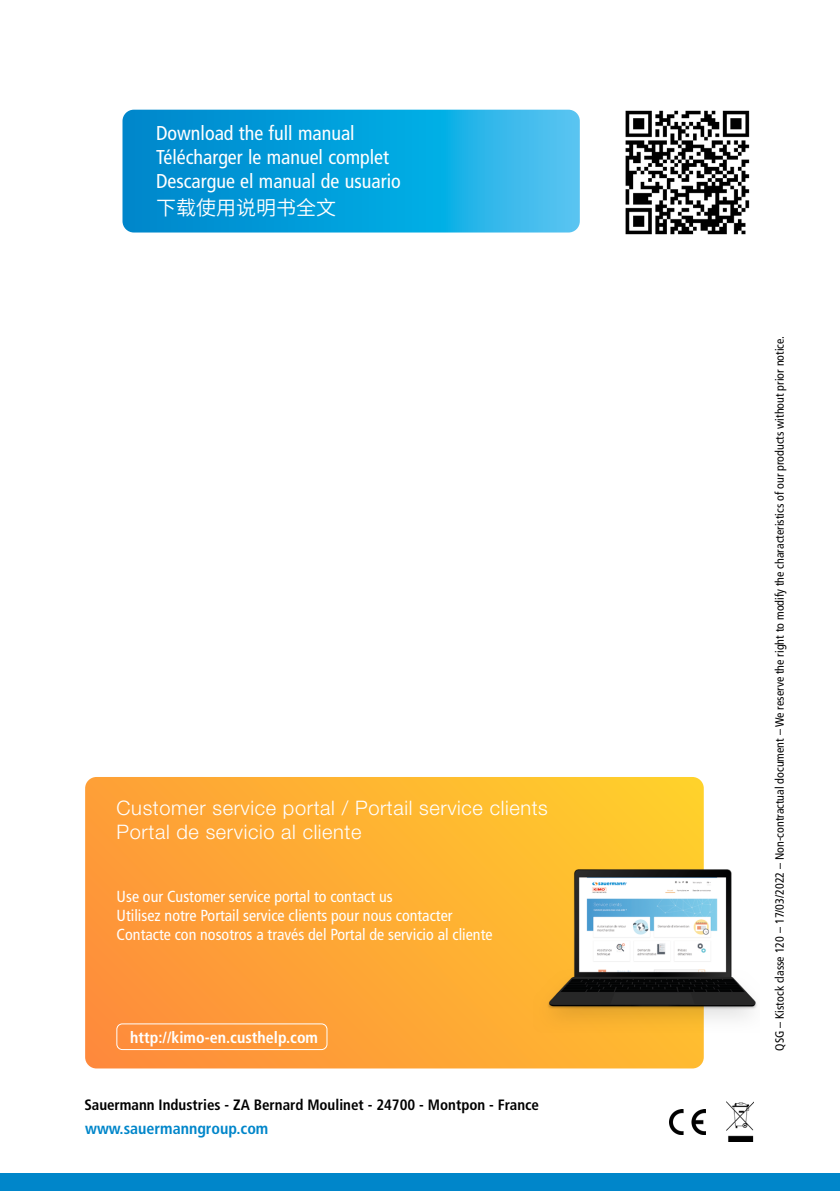
<style>
.page{position:relative;width:840px;height:1191px;background:#fff}
.page>*{position:absolute;margin:0;border:0;box-sizing:border-box;transform-origin:0 0}
.t1{font:condensed 20px/24px "Frutiger LT Std";color:#fff}
.t2{font:300 20px/24px "Helvetica Neue LT Std";letter-spacing:.03em;color:#fff}
.t3{font:20px "Source Han Sans CN";color:#fff}
.t4{font:condensed 16px/19.2px "Frutiger LT Std";color:#fff}
.t5{font:700 condensed 16px "Frutiger LT Std";color:#fff}
.t6{font:700 condensed 16px "Frutiger LT Std";color:#0086ca}
.t7{font:700 condensed 15px "Frutiger LT Std";color:#000}
.t8{font:condensed 12px "Frutiger LT Std";color:#000}
</style>
<div class="page">
<div style="left:0;top:1173px;width:839px;height:18px;background:#0086ca"></div>
<img style="left:669px;top:1109px;width:35px;height:25px">
<img style="left:726px;top:1101px;width:26px;height:40px">
<svg style="left:85px;top:777px;width:618px;height:291px;background:#fea934"></svg>
<div style="left:116px;top:1023px;width:211px;height:27px;border:1px solid #fff;border-radius:5px"></div>
<img style="left:532px;top:850px;width:225px;height:182px">
<svg style="left:122px;top:110px;width:457px;height:122px;background:#11a4de"></svg>
<img style="left:625px;top:110px;width:125px;height:125px">
<p class="t1" style="left:156px;top:121px;width:246px">Download the full manual<br>Télécharger le manuel complet<br>Descargue el manual de usuario</p>
<p class="t3" style="left:156px;top:196px;width:181px">下载使用说明书全文</p>
<p class="t2" style="left:116px;top:796px;width:432px">Customer service portal / Portail service clients<br>Portal de servicio al cliente</p>
<p class="t4" style="left:116px;top:887px;width:377px">Use our Customer service portal to contact us<br>Utilisez notre Portail service clients pour nous contacter<br>Contacte con nosotros a través del Portal de servicio al cliente</p>
<p class="t5" style="left:130px;top:1027px;width:189px">http://kimo-en.custhelp.com</p>
<p class="t7" style="left:84px;top:1095px;width:456px">Sauermann Industries - ZA Bernard Moulinet - 24700 - Montpon - France</p>
<p class="t6" style="left:85px;top:1119px;width:185px">www.sauermanngroup.com</p>
<p class="t8" style="left:772px;top:1050px;width:716px;rotate:-90deg">QSG – Kistock classe 120 – 17/03/2022 – Non-contractual document – We reserve the right to modify the characteristics of our products without prior notice.</p>
</div>
